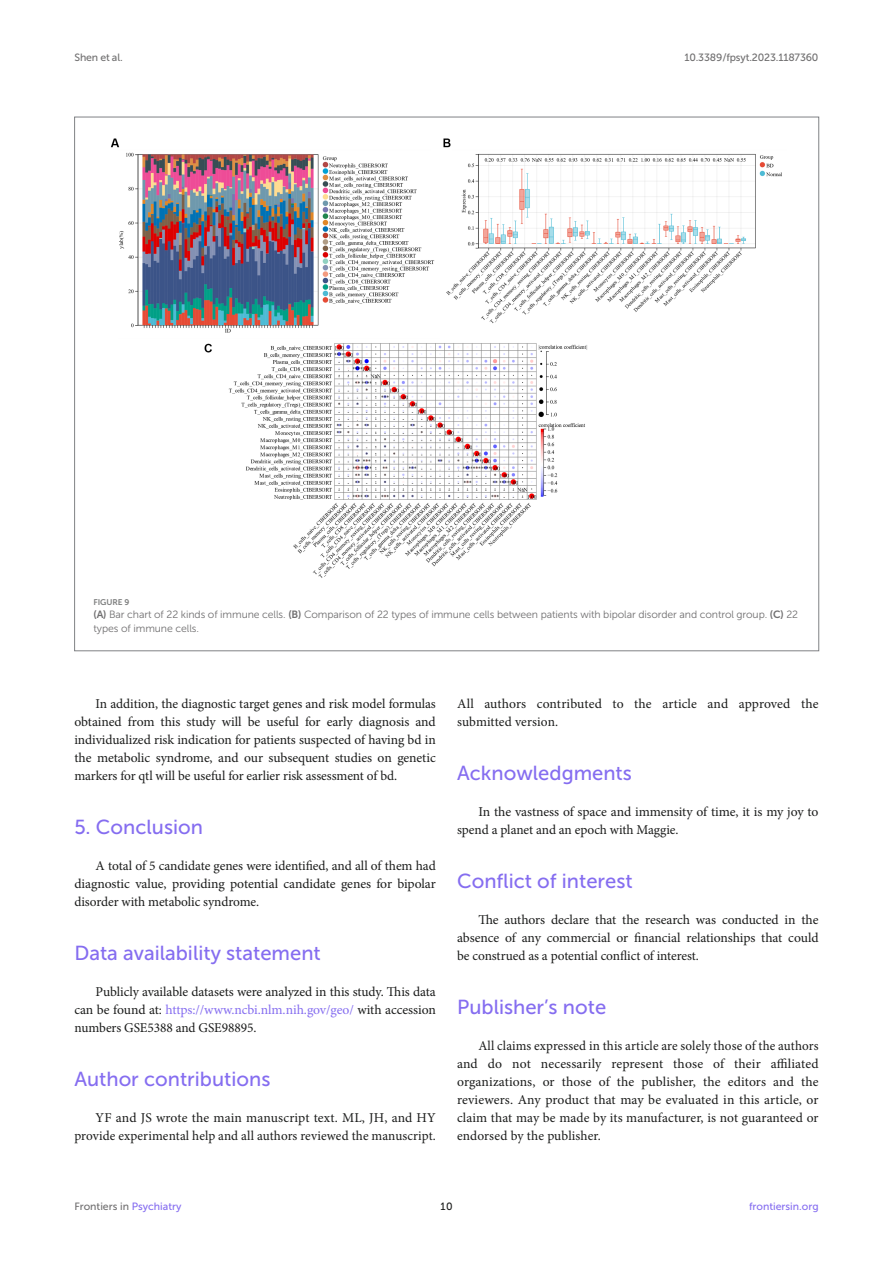
<style>
.page{position:relative;width:893px;height:1263px;background:#fff}
.page>*{position:absolute;margin:0;border:0;box-sizing:border-box;transform-origin:0 0}
.HEAD_1{font:20.25px "Museo Sans 500";color:#856df0}
.TEXT_FLUSH{font:13.5px/18px "Minion Pro";color:#1b1c1b;text-align:justify}
.TEXT{font:13.5px/18px "Minion Pro";letter-spacing:-.005em;color:#1b1c1b;text-align:justify}
.FIG_LEG{font:10.5px/13.5px "Museo Sans 300";letter-spacing:-.01em;color:#706f70}
.t1{font:10.5px "Museo Sans 500";letter-spacing:-.015em;color:#706f70}
.t2{font:10.5px "Museo Sans 500";color:#856df0}
.t3{font:10.5px "Museo Sans 500";color:#1b1c1b}
.FIG_HD{font:8.25px "Museo Sans 700";letter-spacing:-.01em;color:#7e7f7f}
.s1{font-family:"Museo Sans 700"}
.s2{color:#856df0}
</style>
<div class="page">
<img style="left:111px;top:138px;width:671px;height:440px">
<p class="t1" style="left:74px;top:51px;width:50px">Shen et al.</p>
<p class="t1" style="left:684px;top:51px;width:136px">10.3389/fpsyt.2023.1187360</p>
<p class="FIG_HD" style="left:94px;top:597px;width:37px">FIGURE 9</p>
<p class="FIG_LEG" style="left:94px;top:608px;width:706px"><span class="s1">(A)</span> Bar chart of 22 kinds of immune cells. <span class="s1">(B)</span> Comparison of 22 types of immune cells between patients with bipolar disorder and control group. <span class="s1">(C)</span> 22 types of immune cells.</p>
<p class="TEXT" style="left:74px;top:695px;width:363px;text-indent:21px">In addition, the diagnostic target genes and risk model formulas obtained from this study will be useful for early diagnosis and individualized risk indication for patients suspected of having bd in the metabolic syndrome, and our subsequent studies on genetic markers for qtl will be useful for earlier risk assessment of bd.</p>
<p class="HEAD_1" style="left:74px;top:816px;width:130px">5. Conclusion</p>
<p class="TEXT_FLUSH" style="left:74px;top:857px;width:363px;text-indent:21px">A total of 5 candidate genes were identified, and all of them had diagnostic value, providing potential candidate genes for bipolar disorder with metabolic syndrome.</p>
<p class="HEAD_1" style="left:74px;top:942px;width:248px">Data availability statement</p>
<p class="TEXT_FLUSH" style="left:74px;top:983px;width:363px;text-indent:21px">Publicly available datasets were analyzed in this study. This data can be found at: <span class="s2">https://www.ncbi.nlm.nih.gov/geo/</span> with accession numbers GSE5388 and GSE98895.</p>
<p class="HEAD_1" style="left:74px;top:1068px;width:197px">Author contributions</p>
<p class="TEXT_FLUSH" style="left:74px;top:1109px;width:363px;text-align:right">YF and JS wrote the main manuscript text. ML, JH, and HY provide experimental help and all authors reviewed the manuscript.</p>
<p class="TEXT_FLUSH" style="left:457px;top:695px;width:363px">All authors contributed to the article and approved the submitted version.</p>
<p class="HEAD_1" style="left:457px;top:762px;width:176px">Acknowledgments</p>
<p class="TEXT_FLUSH" style="left:457px;top:803px;width:363px;text-indent:21px">In the vastness of space and immensity of time, it is my joy to spend a planet and an epoch with Maggie.</p>
<p class="HEAD_1" style="left:457px;top:870px;width:177px">Conflict of interest</p>
<p class="TEXT_FLUSH" style="left:457px;top:911px;width:363px;text-indent:21px">The authors declare that the research was conducted in the absence of any commercial or financial relationships that could be construed as a potential conflict of interest.</p>
<p class="HEAD_1" style="left:457px;top:996px;width:151px">Publisher’s note</p>
<p class="TEXT_FLUSH" style="left:457px;top:1037px;width:363px;text-indent:21px">All claims expressed in this article are solely those of the authors and do not necessarily represent those of their affiliated organizations, or those of the publisher, the editors and the reviewers. Any product that may be evaluated in this article, or claim that may be made by its manufacturer, is not guaranteed or endorsed by the publisher.</p>
<p class="t1" style="left:74px;top:1200px;width:109px">Frontiers in <span class="s2">Psychiatry</span></p>
<p class="t3" style="left:440px;top:1200px;width:14px">10</p>
<p class="t2" style="left:749px;top:1200px;width:71px">frontiersin.org</p>
</div>
